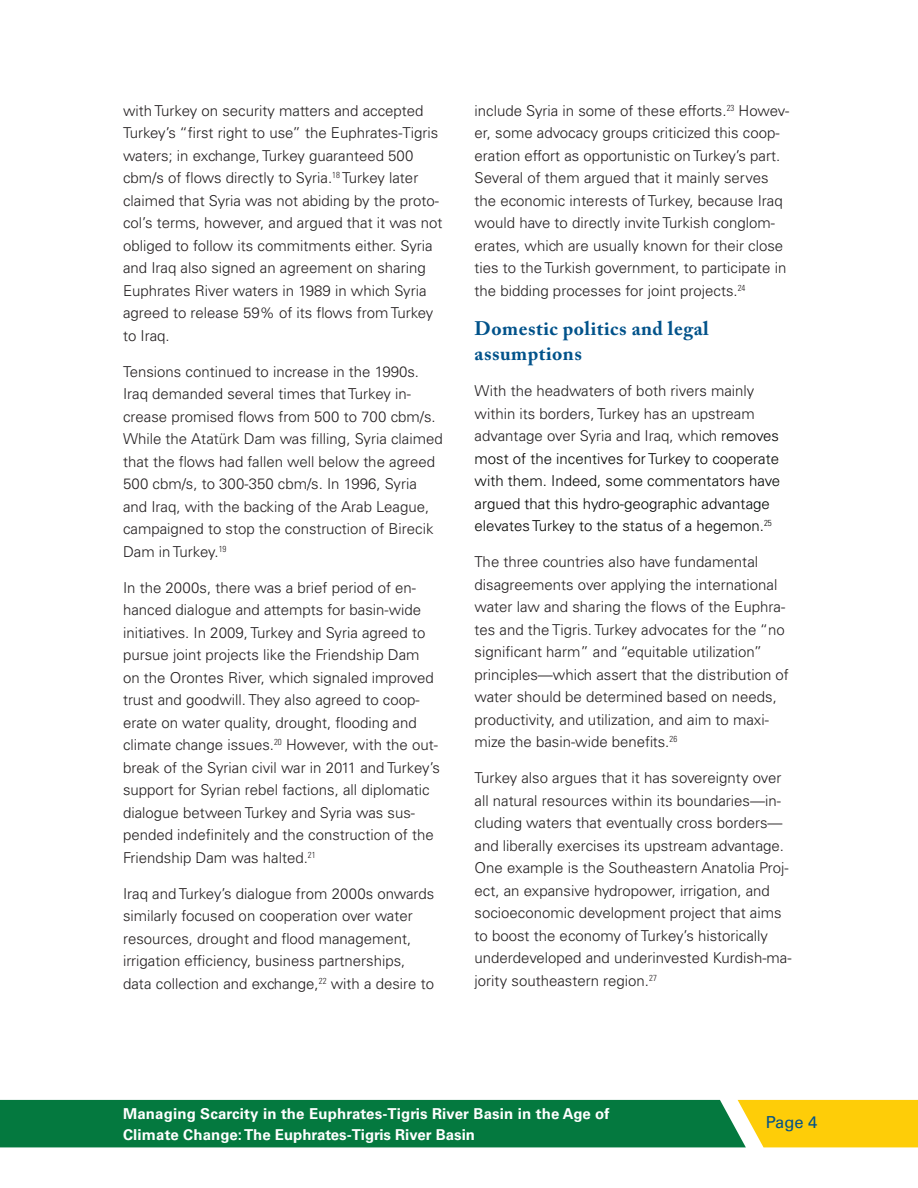
<style>
.page{position:relative;width:918px;height:1188px;background:#fff}
.page>*{position:absolute;margin:0;border:0;box-sizing:border-box;transform-origin:0 0}
.t1{font:700 19.5px/25.5px "Adobe Caslon Pro";letter-spacing:.025em;color:#01528a}
.t2{font:16.5px "Univers LT Std";color:#01528a}
.t3{font:300 15px/22.5px "Univers LT Std";color:#231f20}
.t4{font:300 15px/22.5px "Univers LT Std";color:#040503}
.t5{font:700 15px/21px "Univers LT Std";letter-spacing:.01em;color:#fff}
.s1{color:#231f20}
</style>
<div class="page">
<svg style="left:0;top:1100px;width:918px;height:47px;background:#368a38"></svg>
<p class="t3" style="left:123px;top:99px;width:321px">with Turkey on security matters and accepted Turkey’s “first right to use” the Euphrates-Tigris waters; in exchange, Turkey guaranteed 500 cbm/s of flows directly to Syria.<sup>18</sup> Turkey later claimed that Syria was not abiding by the proto&shy;col’s terms, however, and argued that it was not obliged to follow its commitments either. Syria and Iraq also signed an agreement on sharing Euphrates River waters in 1989 in which Syria agreed to release 59% of its flows from Turkey to Iraq.</p>
<p class="t3" style="left:123px;top:360px;width:321px">Tensions continued to increase in the 1990s.<br>Iraq demanded several times that Turkey in&shy;crease promised flows from 500 to 700 cbm/s.<br>While the Atatürk Dam was filling, Syria claimed that the flows had fallen well below the agreed 500 cbm/s, to 300-350 cbm/s. In 1996, Syria and Iraq, with the backing of the Arab League, campaigned to stop the construction of Birecik Dam in Turkey.<sup>19</sup></p>
<p class="t3" style="left:123px;top:576px;width:318px">In the 2000s, there was a brief period of en&shy;hanced dialogue and attempts for basin-wide initiatives. In 2009, Turkey and Syria agreed to pursue joint projects like the Friendship Dam on the Orontes River, which signaled improved trust and goodwill. They also agreed to coop&shy;erate on water quality, drought, flooding and climate change issues.<sup>20</sup> However, with the out&shy;break of the Syrian civil war in 2011 and Turkey’s support for Syrian rebel factions, all diplomatic dialogue between Turkey and Syria was sus&shy;pended indefinitely and the construction of the Friendship Dam was halted.<sup>21</sup></p>
<p class="t3" style="left:123px;top:882px;width:313px">Iraq and Turkey’s dialogue from 2000s onwards similarly focused on cooperation over water resources, drought and flood management, irrigation efficiency, business partnerships, data collection and exchange,<sup>22</sup> with a desire to</p>
<p class="t3" style="left:475px;top:99px;width:316px">include Syria in some of these efforts.<sup>23</sup> Howev&shy;er, some advocacy groups criticized this coop&shy;eration effort as opportunistic on Turkey’s part.<br>Several of them argued that it mainly serves the economic interests of Turkey, because Iraq would have to directly invite Turkish conglom&shy;erates, which are usually known for their close ties to the Turkish government, to participate in the bidding processes for joint projects.<sup>24</sup></p>
<h1 class="t1" style="left:475px;top:315px;width:236px">Domestic politics and legal assumptions</h1>
<p class="t4" style="left:475px;top:380px;width:307px"><span class="s1">With the headwaters of both rivers mainly within its borders, Turkey has an upstream advantage over Syria and Iraq, which</span> removes most of the incentives for Turkey to cooperate with them. Indeed, some commentators have argued that this hydro-geographic advantage elevates Turkey to the status of a hegemon.<sup>25</sup></p>
<p class="t3" style="left:475px;top:551px;width:316px">The three countries also have fundamental disagreements over applying the international water law and sharing the flows of the Euphra&shy;tes and the Tigris. Turkey advocates for the “no significant harm” and “equitable utilization” principles—which assert that the distribution of water should be determined based on needs, productivity, and utilization, and aim to maxi&shy;mize the basin-wide benefits.<sup>26</sup></p>
<p class="t3" style="left:475px;top:767px;width:318px">Turkey also argues that it has sovereignty over all natural resources within its boundaries—in&shy;cluding waters that eventually cross borders— and liberally exercises its upstream advantage.<br>One example is the Southeastern Anatolia Proj&shy;ect, an expansive hydropower, irrigation, and socioeconomic development project that aims to boost the economy of Turkey’s historically underdeveloped and underinvested Kurdish-ma&shy;jority southeastern region.<sup>27</sup></p>
<p class="t5" style="left:123px;top:1103px;width:488px">Managing Scarcity in the Euphrates-Tigris River Basin in the Age of<br>Climate Change: The Euphrates-Tigris River Basin</p>
<p class="t2" style="left:766px;top:1113px;width:53px">Page 4</p>
</div>
